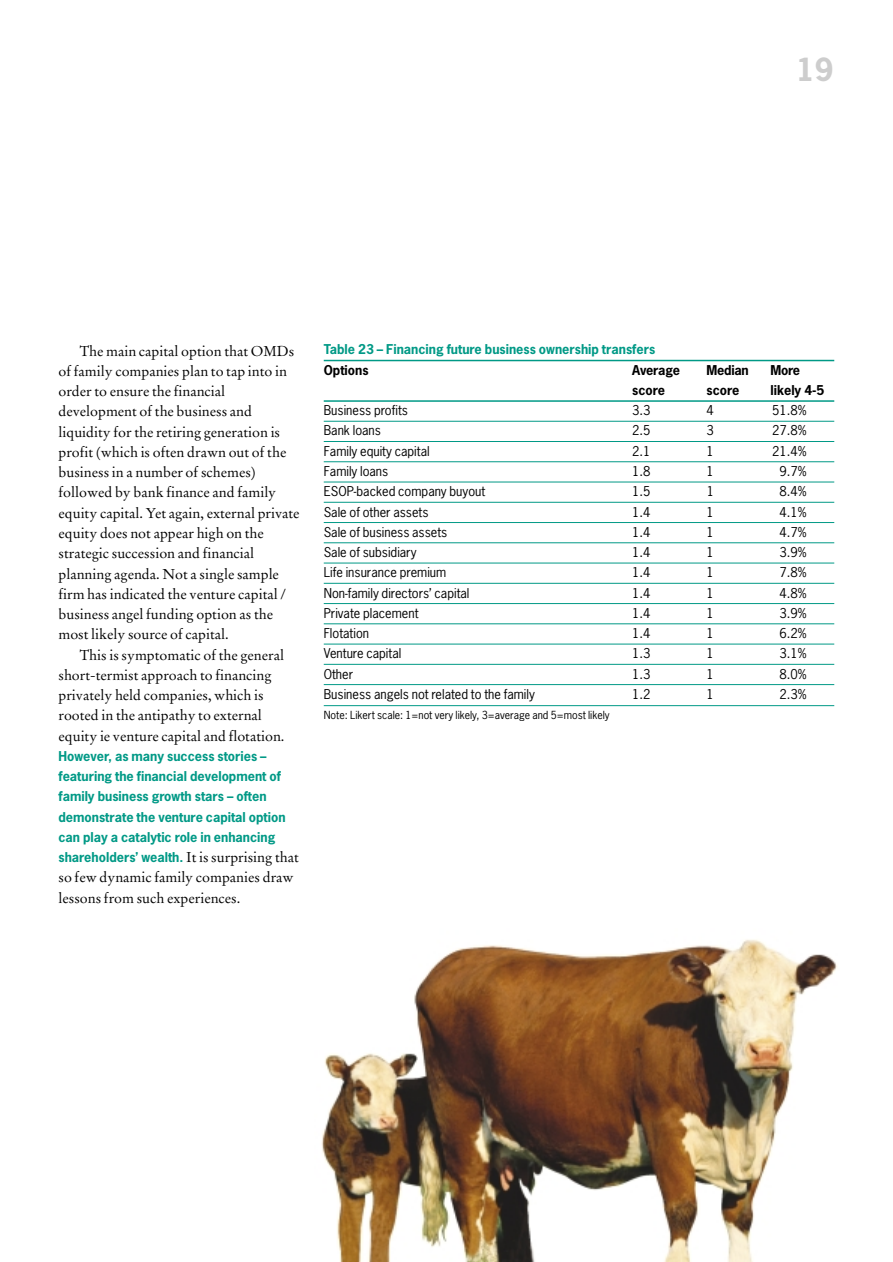
<style>
.page{position:relative;width:893px;height:1262px;background:#fff}
.page>*{position:absolute;margin:0;border:0;box-sizing:border-box;transform-origin:0 0}
.t1{font:700 30px "News Gothic";color:#cdcdcd}
.t2{font:14.25px/20.2px "Stempel Garamond";color:#000}
.t3{font:12.75px "News Gothic";color:#000}
.t4{font:700 12.75px/20.2px "News Gothic";color:#009986}
.t5{font:700 12.75px "News Gothic";color:#000}
.t6{font:700 12.75px "News Gothic";letter-spacing:-.02em;color:#000}
.t7{font:10.5px "News Gothic";color:#000}
.s1{font-family:"Stempel Garamond";font-weight:400;font-size:14.25px;color:#000}
</style>
<div class="page">
<img style="left:321px;top:939px;width:516px;height:322px">
<hr style="left:324px;top:360px;width:510px;height:1px;background:#009986">
<hr style="left:324px;top:400px;width:510px;height:2px;background:#009986">
<hr style="left:324px;top:421px;width:510px;height:1px;background:#009986">
<hr style="left:324px;top:441px;width:510px;height:1px;background:#009986">
<hr style="left:324px;top:461px;width:510px;height:1px;background:#009986">
<hr style="left:324px;top:482px;width:510px;height:1px;background:#009986">
<hr style="left:324px;top:502px;width:510px;height:1px;background:#009986">
<hr style="left:324px;top:522px;width:510px;height:1px;background:#009986">
<hr style="left:324px;top:542px;width:510px;height:1px;background:#009986">
<hr style="left:324px;top:563px;width:510px;height:1px;background:#009986">
<hr style="left:324px;top:583px;width:510px;height:1px;background:#009986">
<hr style="left:324px;top:603px;width:510px;height:1px;background:#009986">
<hr style="left:324px;top:623px;width:510px;height:1px;background:#009986">
<hr style="left:324px;top:644px;width:510px;height:1px;background:#009986">
<hr style="left:324px;top:664px;width:510px;height:1px;background:#009986">
<hr style="left:324px;top:684px;width:510px;height:1px;background:#009986">
<hr style="left:324px;top:705px;width:510px;height:1px;background:#009986">
<h1 class="t1" style="left:796px;top:57px;width:39px">19</h1>
<p class="t2" style="left:58px;top:342px;width:243px;text-indent:21px">The main capital option that OMDs of family companies plan to tap into in order to ensure the financial development of the business and liquidity for the retiring generation is profit (which is often drawn out of the business in a number of schemes) followed by bank finance and family equity capital. Yet again, external private equity does not appear high on the strategic succession and financial planning agenda. Not a single sample firm has indicated the venture capital / business angel funding option as the most likely source of capital.</p>
<p class="t2" style="left:58px;top:646px;width:227px;text-indent:21px">This is symptomatic of the general short-termist approach to financing privately held companies, which is rooted in the antipathy to external equity ie venture capital and flotation.</p>
<p class="t4" style="left:58px;top:747px;width:242px">However, as many success stories – featuring the financial development of family business growth stars – often demonstrate the venture capital option can play a catalytic role in enhancing shareholders’ wealth. <span class="s1">It is surprising that</span></p>
<p class="t2" style="left:58px;top:868px;width:236px">so few dynamic family companies draw lessons from such experiences.</p>
<p class="t4" style="left:324px;top:340px;width:333px">Table 23 – Financing future business ownership transfers</p>
<p class="t5" style="left:324px;top:365px;width:46px">Options</p>
<p class="t6" style="left:632px;top:365px;width:49px">Average</p>
<p class="t5" style="left:706px;top:365px;width:44px">Median</p>
<p class="t5" style="left:770px;top:365px;width:31px">More</p>
<p class="t5" style="left:632px;top:385px;width:34px">score</p>
<p class="t5" style="left:706px;top:385px;width:34px">score</p>
<p class="t5" style="left:770px;top:385px;width:56px">likely 4-5</p>
<p class="t3" style="left:324px;top:405px;width:86px">Business profits</p>
<p class="t3" style="left:632px;top:405px;width:20px">3.3</p>
<p class="t3" style="left:706px;top:405px;width:9px">4</p>
<p class="t3" style="left:772px;top:405px;width:36px">51.8%</p>
<p class="t3" style="left:324px;top:425px;width:59px">Bank loans</p>
<p class="t3" style="left:632px;top:425px;width:20px">2.5</p>
<p class="t3" style="left:706px;top:425px;width:9px">3</p>
<p class="t3" style="left:772px;top:425px;width:36px">27.8%</p>
<p class="t3" style="left:324px;top:446px;width:107px">Family equity capital</p>
<p class="t3" style="left:632px;top:446px;width:20px">2.1</p>
<p class="t3" style="left:706px;top:446px;width:9px">1</p>
<p class="t3" style="left:772px;top:446px;width:36px">21.4%</p>
<p class="t3" style="left:324px;top:466px;width:66px">Family loans</p>
<p class="t3" style="left:632px;top:466px;width:20px">1.8</p>
<p class="t3" style="left:706px;top:466px;width:9px">1</p>
<p class="t3" style="left:779px;top:466px;width:29px">9.7%</p>
<p class="t3" style="left:324px;top:486px;width:163px">ESOP-backed company buyout</p>
<p class="t3" style="left:632px;top:486px;width:20px">1.5</p>
<p class="t3" style="left:706px;top:486px;width:9px">1</p>
<p class="t3" style="left:779px;top:486px;width:29px">8.4%</p>
<p class="t3" style="left:324px;top:506px;width:106px">Sale of other assets</p>
<p class="t3" style="left:632px;top:506px;width:20px">1.4</p>
<p class="t3" style="left:706px;top:506px;width:9px">1</p>
<p class="t3" style="left:779px;top:506px;width:29px">4.1%</p>
<p class="t3" style="left:324px;top:527px;width:125px">Sale of business assets</p>
<p class="t3" style="left:632px;top:527px;width:20px">1.4</p>
<p class="t3" style="left:706px;top:527px;width:9px">1</p>
<p class="t3" style="left:779px;top:527px;width:29px">4.7%</p>
<p class="t3" style="left:324px;top:547px;width:94px">Sale of subsidiary</p>
<p class="t3" style="left:632px;top:547px;width:20px">1.4</p>
<p class="t3" style="left:706px;top:547px;width:9px">1</p>
<p class="t3" style="left:779px;top:547px;width:29px">3.9%</p>
<p class="t3" style="left:324px;top:567px;width:124px">Life insurance premium</p>
<p class="t3" style="left:632px;top:567px;width:20px">1.4</p>
<p class="t3" style="left:706px;top:567px;width:9px">1</p>
<p class="t3" style="left:779px;top:567px;width:29px">7.8%</p>
<p class="t3" style="left:324px;top:587px;width:147px">Non-family directors’ capital</p>
<p class="t3" style="left:632px;top:587px;width:20px">1.4</p>
<p class="t3" style="left:706px;top:587px;width:9px">1</p>
<p class="t3" style="left:779px;top:587px;width:29px">4.8%</p>
<p class="t3" style="left:324px;top:608px;width:96px">Private placement</p>
<p class="t3" style="left:632px;top:608px;width:20px">1.4</p>
<p class="t3" style="left:706px;top:608px;width:9px">1</p>
<p class="t3" style="left:779px;top:608px;width:29px">3.9%</p>
<p class="t3" style="left:324px;top:628px;width:47px">Flotation</p>
<p class="t3" style="left:632px;top:628px;width:20px">1.4</p>
<p class="t3" style="left:706px;top:628px;width:9px">1</p>
<p class="t3" style="left:779px;top:628px;width:29px">6.2%</p>
<p class="t3" style="left:324px;top:648px;width:79px">Venture capital</p>
<p class="t3" style="left:632px;top:648px;width:20px">1.3</p>
<p class="t3" style="left:706px;top:648px;width:9px">1</p>
<p class="t3" style="left:779px;top:648px;width:29px">3.1%</p>
<p class="t3" style="left:324px;top:668px;width:31px">Other</p>
<p class="t3" style="left:632px;top:668px;width:20px">1.3</p>
<p class="t3" style="left:706px;top:668px;width:9px">1</p>
<p class="t3" style="left:779px;top:668px;width:29px">8.0%</p>
<p class="t3" style="left:324px;top:689px;width:213px">Business angels not related to the family</p>
<p class="t3" style="left:632px;top:689px;width:20px">1.2</p>
<p class="t3" style="left:706px;top:689px;width:9px">1</p>
<p class="t3" style="left:779px;top:689px;width:29px">2.3%</p>
<p class="t7" style="left:324px;top:711px;width:287px">Note: Likert scale: 1=not very likely, 3=average and 5=most likely</p>
</div>
